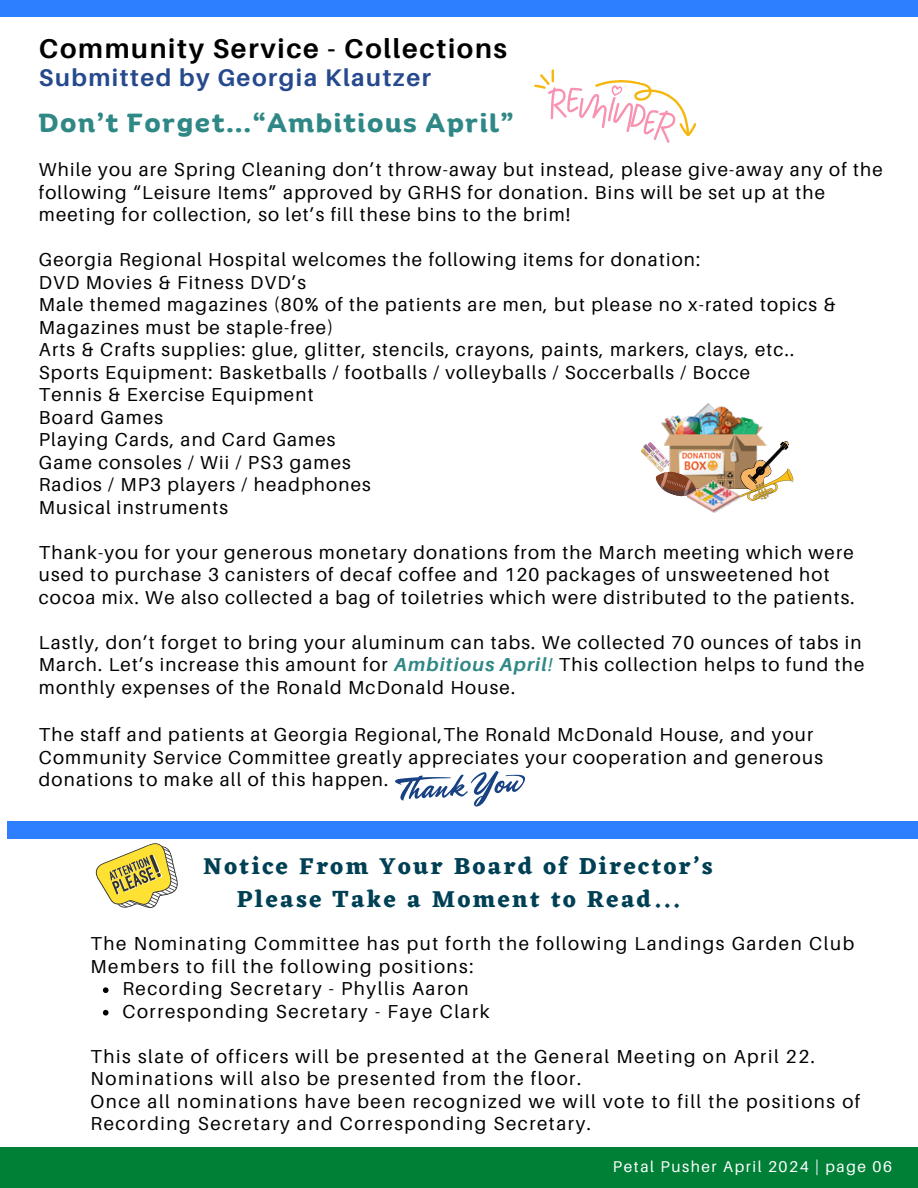
<style>
.page{position:relative;width:918px;height:1188px;background:#fff}
.page>*{position:absolute;margin:0;border:0;box-sizing:border-box;transform-origin:0 0}
.t1{font:700 27.15px "Aileron";letter-spacing:.065em;color:#000}
.t2{font:700 25.5px "Binate Display";letter-spacing:.065em;color:#2f8886}
.t3{font:700 24.15px "Aileron";letter-spacing:.065em;color:#26498e}
.t4{font:700 24px/32.7px "Eczar";letter-spacing:.1em;color:#004054;text-align:center}
.t5{font:18.75px/22.5px "Aileron";letter-spacing:.065em;color:#000}
.t6{font:18.75px/22.5px "Aileron";letter-spacing:.085em;color:#000}
.t7{font:15.6px "Aileron";letter-spacing:.1em;color:#fff}
.s1{font-weight:700;font-style:italic;color:#2f8886}
.s2{font-style:italic;color:#2f8886}
</style>
<div class="page">
<div style="left:0;top:1148px;width:918px;height:40px;background:#008037"></div>
<div style="left:0;top:0;width:918px;height:17px;background:#2e7fff"></div>
<img style="left:662px;top:403px;width:101px;height:78px">
<svg style="left:395px;top:771px;width:130px;height:36px"></svg>
<svg style="left:737px;top:441px;width:57px;height:60px"></svg>
<svg style="left:641px;top:442px;width:55px;height:54px"></svg>
<img style="left:687px;top:481px;width:53px;height:31px">
<svg style="left:534px;top:69px;width:163px;height:74px"></svg>
<div style="left:7px;top:822px;width:911px;height:17px;background:#2e7fff"></div>
<svg style="left:95px;top:843px;width:83px;height:65px"></svg>
<svg style="left:103px;top:987px;width:6px;height:6px"></svg>
<svg style="left:103px;top:1010px;width:6px;height:6px"></svg>
<h1 class="t1" style="left:39px;top:32px;width:470px">Community Service - Collections</h1>
<p class="t3" style="left:39px;top:63px;width:394px">Submitted by Georgia Klautzer</p>
<h2 class="t2" style="left:39px;top:99px;width:476px">Don’t Forget...“Ambitious April”</h2>
<p class="t5" style="left:39px;top:158px;width:845px">While you are Spring Cleaning don’t throw-away but instead, please give-away any of the following “Leisure Items” approved by GRHS for donation. Bins will be set up at the meeting for collection, so let’s fill these bins to the brim!</p>
<p class="t5" style="left:39px;top:248px;width:799px">Georgia Regional Hospital welcomes the following items for donation:<br>DVD Movies &amp; Fitness DVD’s<br>Male themed magazines (80% of the patients are men, but please no x-rated topics &amp; Magazines must be staple-free)<br>Arts &amp; Crafts supplies: glue, glitter, stencils, crayons, paints, markers, clays, etc..<br>Sports Equipment: Basketballs / footballs / volleyballs / Soccerballs / Bocce<br>Tennis &amp; Exercise Equipment<br>Board Games<br>Playing Cards, and Card Games<br>Game consoles / Wii / PS3 games<br>Radios / MP3 players / headphones<br>Musical instruments</p>
<p class="t5" style="left:39px;top:541px;width:817px">Thank-you for your generous monetary donations from the March meeting which were used to purchase 3 canisters of decaf coffee and 120 packages of unsweetened hot cocoa mix. We also collected a bag of toiletries which were distributed to the patients.</p>
<p class="t5" style="left:39px;top:631px;width:827px">Lastly, don’t forget to bring your aluminum can tabs. We collected 70 ounces of tabs in<br>March. Let’s increase this amount for <span class="s1">Ambitious April</span><span class="s2">!</span> This collection helps to fund the monthly expenses of the Ronald McDonald House.</p>
<p class="t5" style="left:39px;top:723px;width:786px">The staff and patients at Georgia Regional,The Ronald McDonald House, and your<br>Community Service Committee greatly appreciates your cooperation and generous donations to make all of this happen.</p>
<p class="t4" style="left:203px;top:850px;width:511px">Notice From Your Board of Director’s<br>Please Take a Moment to Read...</p>
<p class="t6" style="left:91px;top:932px;width:765px">The Nominating Committee has put forth the following Landings Garden Club</p>
<p class="t6" style="left:91px;top:955px;width:385px">Members to fill the following positions:</p>
<p class="t6" style="left:122px;top:977px;width:348px">Recording Secretary - Phyllis Aaron</p>
<p class="t6" style="left:122px;top:1000px;width:369px">Corresponding Secretary - Faye Clark</p>
<p class="t6" style="left:91px;top:1045px;width:771px">This slate of officers will be presented at the General Meeting on April 22.<br>Nominations will also be presented from the floor.<br>Once all nominations have been recognized we will vote to fill the positions of Recording Secretary and Corresponding Secretary.</p>
<p class="t7" style="left:613px;top:1157px;width:281px">Petal Pusher April 2024 | page 06</p>
</div>
